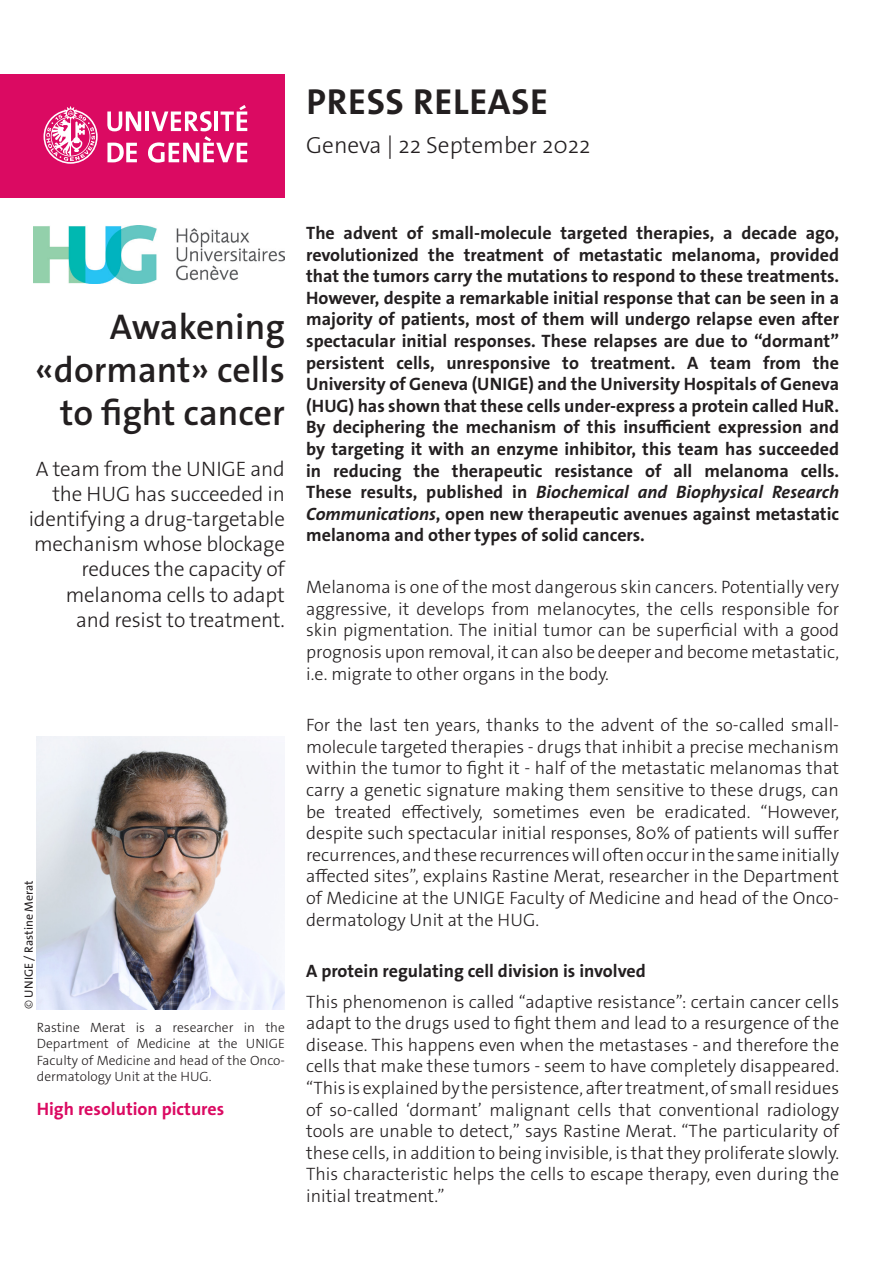
<style>
.page{position:relative;width:893px;height:1263px;background:#fff}
.page>*{position:absolute;margin:0;border:0;box-sizing:border-box;transform-origin:0 0}
._4__texte_courant{font:700 36.3px "The Sans Os F";letter-spacing:.02em;color:#231f20}
._1__grand_titre{font:600 36px/43.2px "The Sans Os F";color:#231f20;text-align:right}
._4__texte_courant-2{font:300 23.4px "The Sans Os F";color:#231f20}
._1__grand_titre-2{font:300 21px/25.2px "The Sans Os F";letter-spacing:-.01em;color:#231f20;text-align:right}
._4__texte_courant-3{font:300 18px/21.6px "The Sans Os F";color:#231f20;text-align:justify}
._4__texte_courant-4{font:700 18px/21.6px "The Sans Os F";color:#231f20;text-align:justify}
.t1{font:700 18px "The Sans Os F";color:#db0a62}
.t2{font:300 13.5px/16.2px "The Sans Os F";color:#231f20;text-align:justify}
.t3{font:12px "The Sans Os F";color:#231f20}
.s1{font-weight:300}
.s2{font-style:italic}
</style>
<div class="page">
<div style="left:0;top:74px;width:285px;height:124px;background:#db0a62"></div>
<svg style="left:44px;top:106px;width:54px;height:58px"></svg>
<svg style="left:107px;top:111px;width:34px;height:20px"></svg>
<hr style="left:145px;top:111px;width:4px;height:20px;background:#fff">
<svg style="left:107px;top:143px;width:30px;height:19px"></svg>
<svg style="left:148px;top:105px;width:99px;height:58px"></svg>
<img style="left:37px;top:737px;width:248px;height:272px">
<img style="left:34px;top:226px;width:251px;height:57px">
<p class="_4__texte_courant" style="left:306px;top:78px;width:243px">PRESS RELEASE</p>
<p class="_4__texte_courant-2" style="left:306px;top:130px;width:286px">Geneva | 22 September 2022</p>
<p class="_1__grand_titre" style="left:35px;top:305px;width:251px">Awakening «dormant» cells to fight cancer</p>
<p class="_1__grand_titre-2" style="left:29px;top:456px;width:258px">A team from the UNIGE and the HUG has succeeded in identifying a drug-targetable mechanism whose blockage reduces the capacity of melanoma cells to adapt and resist to treatment.</p>
<p class="t3" style="left:21px;top:1009px;width:131px;rotate:-90deg"><span class="s1">©</span> UNIGE / Rastine Merat</p>
<p class="t2" style="left:37px;top:1019px;width:250px">Rastine Merat is a researcher in the Department of Medicine at the UNIGE Faculty of Medicine and head of the Onco&shy;dermatology Unit at the HUG.</p>
<p class="t1" style="left:37px;top:1097px;width:189px">High resolution pictures</p>
<p class="_4__texte_courant-4" style="left:306px;top:222px;width:534px">The advent of small-molecule targeted therapies, a decade ago, revolutionized the treatment of metastatic melanoma, provided that the tumors carry the mutations to respond to these treatments.<br>However, despite a remarkable initial response that can be seen in a majority of patients, most of them will undergo relapse even after spectacular initial responses. These relapses are due to “dormant” persistent cells, unresponsive to treatment. A team from the University of Geneva (UNIGE) and the University Hospitals of Geneva (HUG) has shown that these cells under-express a protein called HuR.<br>By deciphering the mechanism of this insufficient expression and by targeting it with an enzyme inhibitor, this team has succeeded in reducing the therapeutic resistance of all melanoma cells.<br>These results, published in <span class="s2">Biochemical and Biophysical Research Communications</span>, open new therapeutic avenues against metastatic melanoma and other types of solid cancers.</p>
<p class="_4__texte_courant-3" style="left:306px;top:576px;width:534px">Melanoma is one of the most dangerous skin cancers. Potentially very aggressive, it develops from melanocytes, the cells responsible for skin pigmentation. The initial tumor can be superficial with a good prognosis upon removal, it can also be deeper and become metastatic, i.e. migrate to other organs in the body.</p>
<p class="_4__texte_courant-3" style="left:306px;top:714px;width:534px">For the last ten years, thanks to the advent of the so-called small&shy;molecule targeted therapies - drugs that inhibit a precise mechanism within the tumor to fight it - half of the metastatic melanomas that carry a genetic signature making them sensitive to these drugs, can be treated effectively, sometimes even be eradicated. “However, despite such spectacular initial responses, 80% of patients will suffer recurrences, and these recurrences will often occur in the same initially affected sites”, explains Rastine Merat, researcher in the Department of Medicine at the UNIGE Faculty of Medicine and head of the Onco&shy;dermatology Unit at the HUG.</p>
<p class="_4__texte_courant-4" style="left:306px;top:961px;width:341px">A protein regulating cell division is involved</p>
<p class="_4__texte_courant-3" style="left:306px;top:991px;width:534px">This phenomenon is called ‘‘adaptive resistance’’: certain cancer cells adapt to the drugs used to fight them and lead to a resurgence of the disease. This happens even when the metastases - and therefore the cells that make these tumors - seem to have completely disappeared. “This is explained by the persistence, after treatment, of small residues of so-called ‘dormant’ malignant cells that conventional radiology tools are unable to detect,” says Rastine Merat. “The particularity of these cells, in addition to being invisible, is that they proliferate slowly.<br>This characteristic helps the cells to escape therapy, even during the initial treatment.”</p>
</div>
